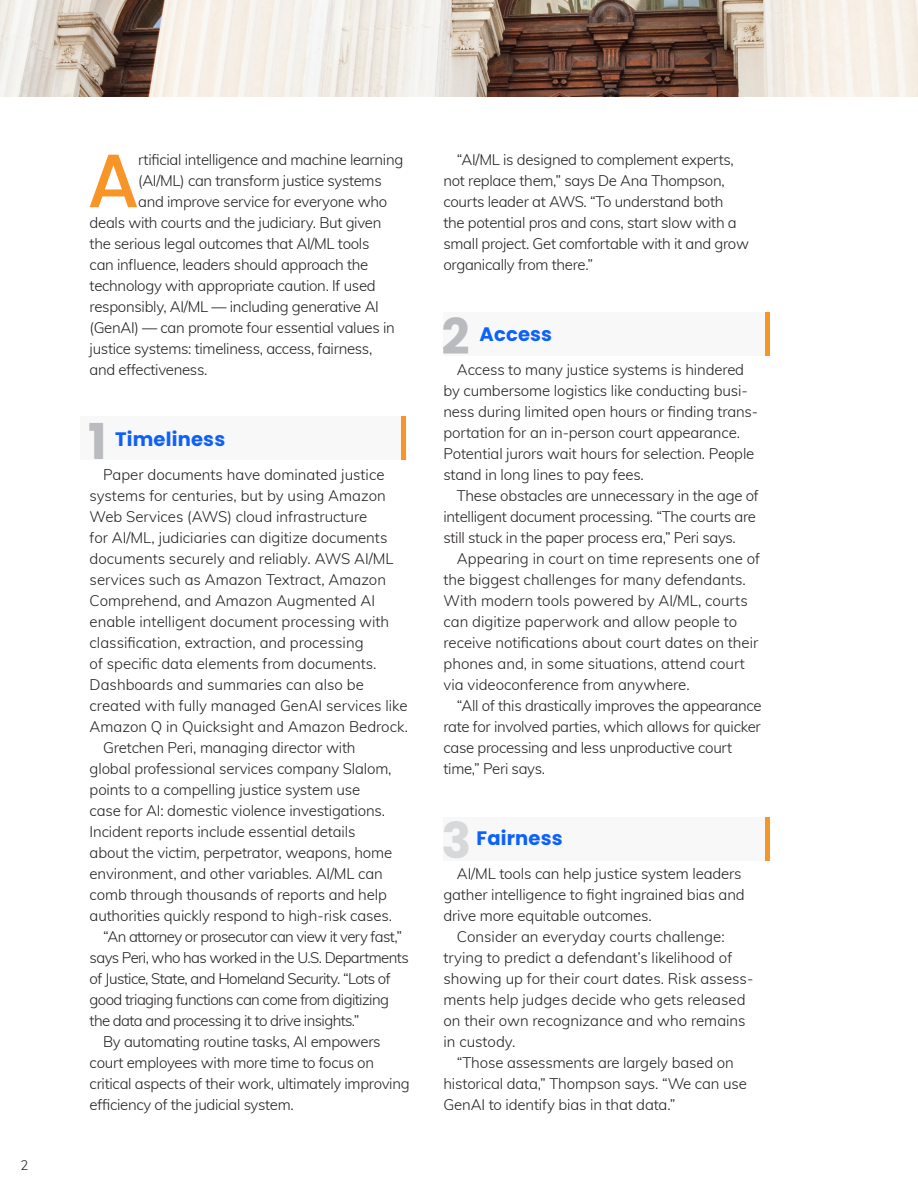
<style>
.page{position:relative;width:918px;height:1188px;background:#fff}
.page>*{position:absolute;margin:0;border:0;box-sizing:border-box;transform-origin:0 0}
.t1{font:500 75.45px "Poppins";color:#f79528}
.t2{font:700 49.35px "Poppins";color:#babbbe}
.t3{font:700 49.35px "Poppins";color:#d7d8da}
.t4{font:700 19.5px "Poppins";letter-spacing:.01em;color:#0d61fa}
.t5{font:300 15px/21px "Muli";letter-spacing:-.01em;color:#231f20}
.t6{font:300 15px/21px "Muli";letter-spacing:-.04em;color:#231f20}
.t7{font:300 13.5px "Muli";color:#231f20}
</style>
<div class="page">
<div style="left:80px;top:416px;width:326px;height:44px;background:#f8f8f9"></div>
<hr style="left:402px;top:416px;width:4px;height:44px;background:#f79528">
<div style="left:443px;top:313px;width:327px;height:43px;background:#f8f8f9"></div>
<div style="left:765px;top:313px;width:5px;height:43px;background:#f79528"></div>
<div style="left:443px;top:817px;width:327px;height:43px;background:#f8f8f9"></div>
<div style="left:765px;top:817px;width:5px;height:43px;background:#f79528"></div>
<img style="left:0;top:0;width:918px;height:97px">
<p class="t7" style="left:21px;top:1155px;width:9px">2</p>
<p class="t1" style="left:87px;top:137px;width:54px">A</p>
<p class="t5" style="left:138px;top:149px;width:267px">rtificial intelligence and machine learning</p>
<p class="t5" style="left:138px;top:170px;width:245px">(AI/ML) can transform justice systems</p>
<p class="t5" style="left:138px;top:191px;width:250px">and improve service for everyone who</p>
<p class="t5" style="left:90px;top:212px;width:293px">deals with courts and the judiciary. But given</p>
<p class="t5" style="left:90px;top:233px;width:281px">the serious legal outcomes that AI/ML tools</p>
<p class="t5" style="left:90px;top:254px;width:280px">can influence, leaders should approach the</p>
<p class="t5" style="left:90px;top:275px;width:288px">technology with appropriate caution. If used</p>
<p class="t5" style="left:90px;top:296px;width:291px">responsibly, AI/ML — including generative AI</p>
<p class="t5" style="left:90px;top:317px;width:307px">(GenAI) — can promote four essential values in</p>
<p class="t5" style="left:90px;top:338px;width:284px">justice systems: timeliness, access, fairness,</p>
<p class="t5" style="left:90px;top:359px;width:119px">and effectiveness.</p>
<p class="t2" style="left:88px;top:413px;width:20px">1</p>
<p class="t4" style="left:115px;top:428px;width:112px">Timeliness</p>
<p class="t5" style="left:90px;top:464px;width:320px;text-indent:14px">Paper documents have dominated justice systems for centuries, but by using Amazon Web Services (AWS) cloud infrastructure<br>for AI/ML, judiciaries can digitize documents documents securely and reliably. AWS AI/ML services such as Amazon Textract, Amazon Comprehend, and Amazon Augmented AI enable intelligent document processing with classification, extraction, and processing<br>of specific data elements from documents.<br>Dashboards and summaries can also be created with fully managed GenAI services like Amazon Q in Quicksight and Amazon Bedrock.</p>
<p class="t5" style="left:90px;top:737px;width:304px;text-indent:14px">Gretchen Peri, managing director with global professional services company Slalom, points to a compelling justice system use case for AI: domestic violence investigations.<br>Incident reports include essential details about the victim, perpetrator, weapons, home environment, and other variables. AI/ML can comb through thousands of reports and help authorities quickly respond to high-risk cases.</p>
<p class="t6" style="left:90px;top:926px;width:321px;text-indent:14px">“An attorney or prosecutor can view it very fast,” says Peri, who has worked in the U.S. Departments of Justice, State, and Homeland Security. “Lots of good triaging functions can come from digitizing the data and processing it to drive insights.”</p>
<p class="t5" style="left:90px;top:1031px;width:322px;text-indent:14px">By automating routine tasks, AI empowers court employees with more time to focus on critical aspects of their work, ultimately improving efficiency of the judicial system.</p>
<p class="t5" style="left:443px;top:149px;width:307px;text-indent:14px">“AI/ML is designed to complement experts, not replace them,” says De Ana Thompson, courts leader at AWS. “To understand both<br>the potential pros and cons, start slow with a small project. Get comfortable with it and grow organically from there.”</p>
<p class="t2" style="left:442px;top:308px;width:30px">2</p>
<p class="t4" style="left:479px;top:323px;width:74px">Access</p>
<p class="t5" style="left:443px;top:359px;width:316px;text-indent:14px">Access to many justice systems is hindered by cumbersome logistics like conducting busi&shy;ness during limited open hours or finding trans&shy;portation for an in-person court appearance.<br>Potential jurors wait hours for selection. People stand in long lines to pay fees.</p>
<p class="t5" style="left:443px;top:485px;width:317px;text-indent:14px">These obstacles are unnecessary in the age of intelligent document processing. “The courts are still stuck in the paper process era,” Peri says.</p>
<p class="t5" style="left:443px;top:548px;width:318px;text-indent:14px">Appearing in court on time represents one of the biggest challenges for many defendants.<br>With modern tools powered by AI/ML, courts can digitize paperwork and allow people to receive notifications about court dates on their phones and, in some situations, attend court via videoconference from anywhere.</p>
<p class="t5" style="left:443px;top:695px;width:320px;text-indent:14px">“All of this drastically improves the appearance rate for involved parties, which allows for quicker case processing and less unproductive court time,” Peri says.</p>
<p class="t3" style="left:441px;top:812px;width:31px">3</p>
<p class="t4" style="left:476px;top:827px;width:88px">Fairness</p>
<p class="t5" style="left:443px;top:863px;width:303px;text-indent:14px">AI/ML tools can help justice system leaders gather intelligence to fight ingrained bias and drive more equitable outcomes.</p>
<p class="t5" style="left:443px;top:926px;width:311px;text-indent:14px">Consider an everyday courts challenge: trying to predict a defendant’s likelihood of showing up for their court dates. Risk assess&shy;ments help judges decide who gets released on their own recognizance and who remains in custody.</p>
<p class="t5" style="left:443px;top:1052px;width:305px;text-indent:14px">“Those assessments are largely based on historical data,” Thompson says. “We can use<br>GenAI to identify bias in that data.”</p>
</div>
